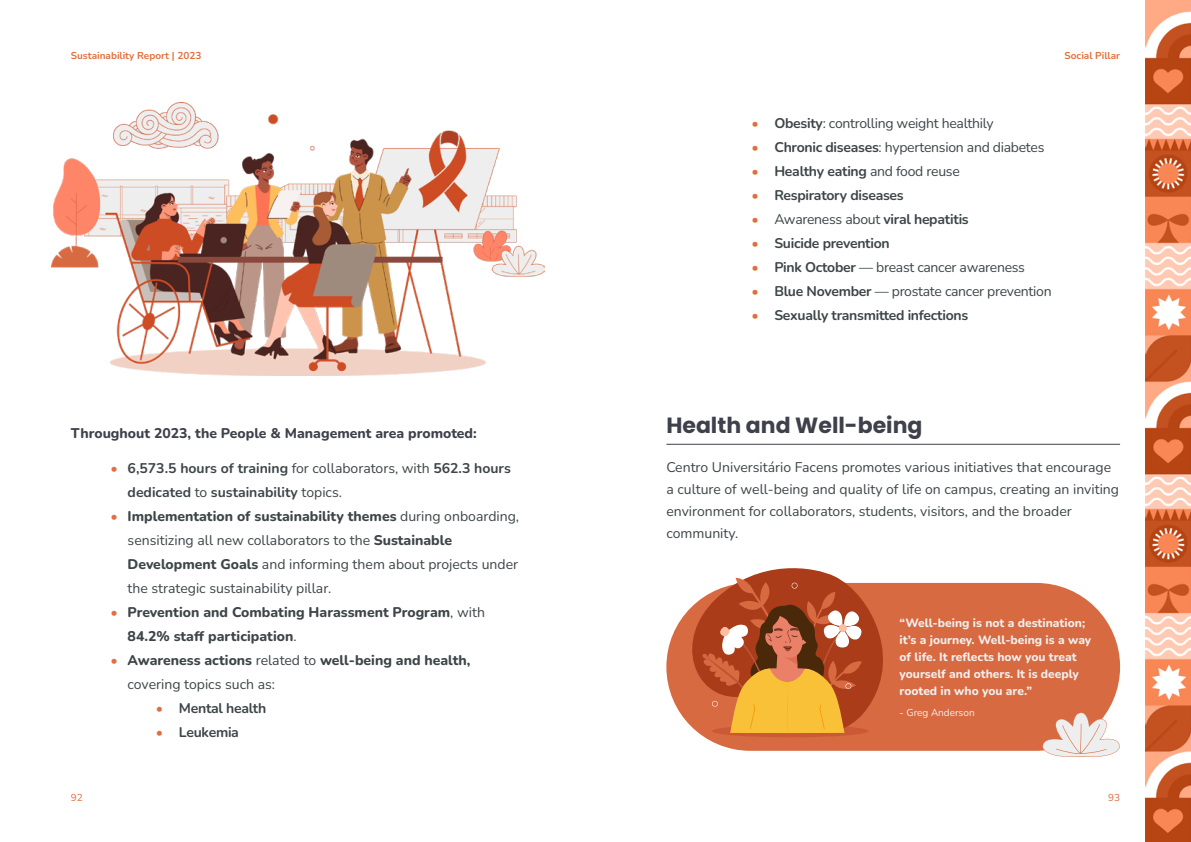
<style>
.page{position:relative;width:1191px;height:842px;background:#fff}
.page>*{position:absolute;margin:0;border:0;box-sizing:border-box;transform-origin:0 0}
.t1{font:700 22px "Poppins";color:#3e404b}
.t2{font:14px/24px "Nunito";color:#3d4548}
.t3{font:14px "Nunito";letter-spacing:-.02em;color:#3d4548}
.t4{font:800 14px/24px "Nunito";color:#3d4548}
.t5{font:700 14px "Nunito";letter-spacing:-.02em;color:#3d4548}
.t6{font:700 14px/24px "Nunito";color:#3d4548}
.t7{font:800 14px "Nunito";color:#3e404b}
.t8{font:800 12px/17px "Nunito";color:#f0f0ef}
.t9{font:700 10px "Nunito";color:#e16f3c}
.t10{font:10px "Nunito";color:#f0f0ef}
.t11{font:10px "Nunito";color:#e16f3c}
.s1{color:#e06f3d}
.s2{font-weight:400}
.s3{font-weight:800;color:#e06f3d}
.s4{font-weight:800}
.s5{font-weight:700;color:#e06f3d}
.s6{font-weight:700}
</style>
<div class="page">
<img style="left:1145px;top:0;width:46px;height:842px">
<img style="left:51px;top:103px;width:493px;height:273px">
<div style="left:666px;top:583px;width:454px;height:168px;background:#d86a42;border-radius:84px"></div>
<svg style="left:685px;top:568px;width:204px;height:173px"></svg>
<svg style="left:1042px;top:712px;width:78px;height:45px"></svg>
<hr style="left:666px;top:444px;width:454px;height:1px;background:#3e404b">
<p class="t9" style="left:71px;top:48px;width:132px">Sustainability Report | 2023</p>
<p class="t7" style="left:71px;top:423px;width:407px">Throughout 2023, the People &amp; Management area promoted:</p>
<p class="t6" style="left:128px;top:455px;width:385px;text-indent:-17px"><span class="s1">•</span> 6,573.5 hours of training <span class="s2">for collaborators, with</span> 562.3 hours dedicated <span class="s2">to</span> sustainability <span class="s2">topics.</span></p>
<p class="t2" style="left:128px;top:503px;width:393px;text-indent:-17px"><span class="s3">•</span> <span class="s4">Implementation of sustainability themes</span> during onboarding, sensitizing all new collaborators to the <span class="s4">Sustainable Development Goals</span> and informing them about projects under the strategic sustainability pillar.</p>
<p class="t4" style="left:128px;top:599px;width:359px;text-indent:-17px"><span class="s1">•</span> Prevention and Combating Harassment Program<span class="s2">, with<br></span>84.2% staff participation<span class="s2">.</span></p>
<p class="t4" style="left:128px;top:647px;width:344px;text-indent:-17px"><span class="s1">•</span> Awareness actions <span class="s2">related to</span> well-being and health, <span class="s2">covering topics such as:</span></p>
<p class="t5" style="left:156px;top:698px;width:112px"><span class="s1">•</span> Mental health</p>
<p class="t5" style="left:156px;top:722px;width:84px"><span class="s1">•</span> Leukemia</p>
<p class="t9" style="left:1064px;top:48px;width:57px">Social Pillar</p>
<p class="t3" style="left:751px;top:113px;width:244px"><span class="s5">•</span> <span class="s6">Obesity</span>: controlling weight healthily</p>
<p class="t3" style="left:751px;top:137px;width:294px"><span class="s5">•</span> <span class="s6">Chronic diseases</span>: hypertension and diabetes</p>
<p class="t5" style="left:751px;top:161px;width:210px"><span class="s1">•</span> Healthy eating <span class="s2">and food reuse</span></p>
<p class="t5" style="left:751px;top:185px;width:154px"><span class="s1">•</span> Respiratory diseases</p>
<p class="t3" style="left:751px;top:209px;width:219px"><span class="s1">•</span> Awareness about <span class="s6">viral hepatitis</span></p>
<p class="t5" style="left:751px;top:233px;width:140px"><span class="s1">•</span> Suicide prevention</p>
<p class="t3" style="left:751px;top:257px;width:275px"><span class="s5">•</span> <span class="s6">Pink October</span> — breast cancer awareness</p>
<p class="t3" style="left:751px;top:281px;width:302px"><span class="s5">•</span> <span class="s6">Blue November</span> — prostate cancer prevention</p>
<p class="t5" style="left:751px;top:305px;width:218px"><span class="s1">•</span> Sexually transmitted infections</p>
<h1 class="t1" style="left:666px;top:412px;width:258px">Health and Well-being</h1>
<p class="t2" style="left:666px;top:455px;width:454px;line-height:22px">Centro Universitário Facens promotes various initiatives that encourage a culture of well-being and quality of life on campus, creating an inviting environment for collaborators, students, visitors, and the broader community.</p>
<p class="t8" style="left:899px;top:614px;width:193px">“Well-being is not a destination; it’s a journey. Well-being is a way of life. It reflects how you treat yourself and others. It is deeply rooted in who you are.”</p>
<p class="t10" style="left:899px;top:705px;width:77px">- Greg Anderson</p>
<p class="t11" style="left:71px;top:791px;width:13px">92</p>
<p class="t11" style="left:1108px;top:791px;width:13px">93</p>
</div>
